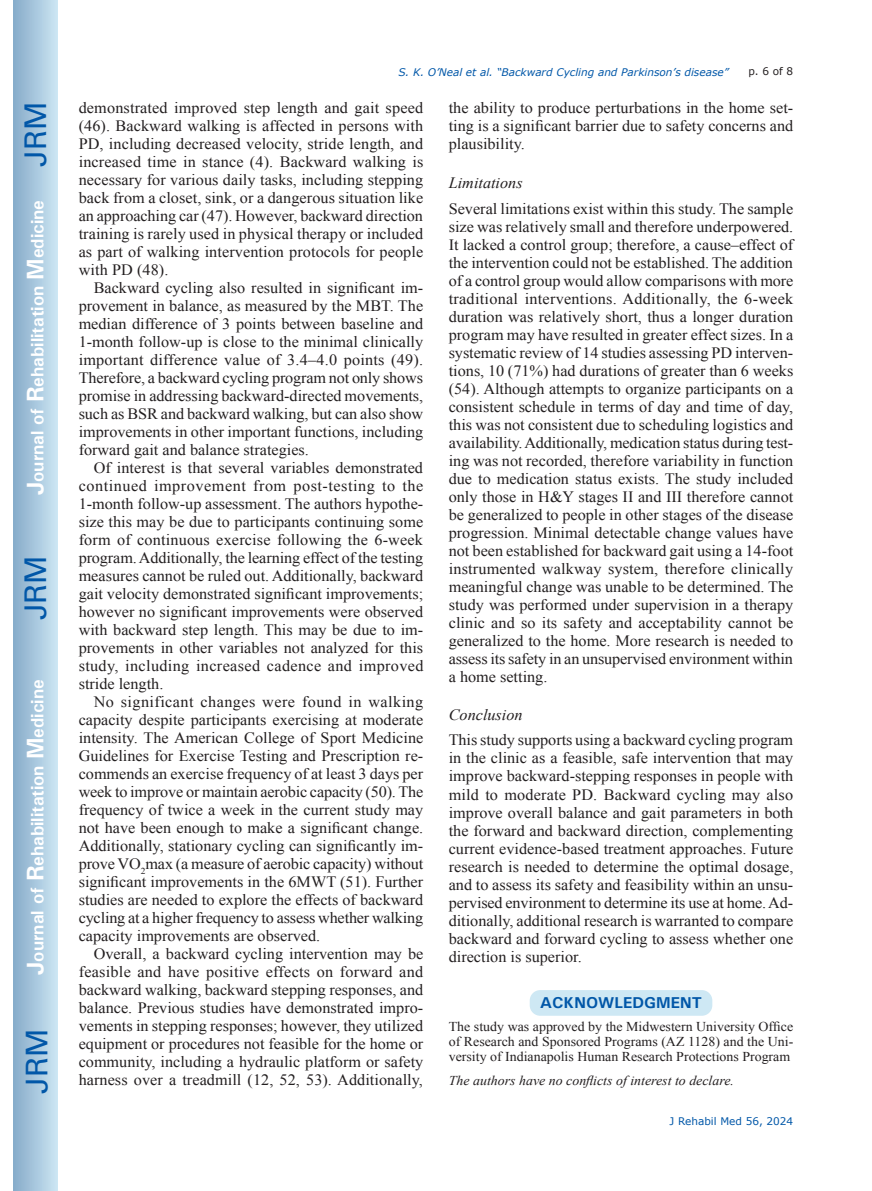
<style>
.page{position:relative;width:872px;height:1191px;background:#fff}
.page>*{position:absolute;margin:0;border:0;box-sizing:border-box;transform-origin:0 0}
.t1{font:30px "Univers";color:#0157a8}
.t2{font:700 18px "Univers";color:#fff}
.t3{font:15.75px/18px "Times New Roman";color:#231f20;text-align:justify}
.t4{font:italic 15.75px "Times New Roman";color:#231f20}
.t5{font:700 15.75px "Univers";color:#0157a8}
.t6{font:13.5px/15.1px "Times New Roman";color:#231f20;text-align:justify}
.t7{font:italic 13.5px "Times New Roman";color:#231f20}
.t8{font:italic 10.5px "Verdana";color:#0157a8}
.t9{font:10.5px "Verdana";color:#0157a8}
.t10{font:10.5px "Verdana";color:#231f20}
.s1{font-size:24px}
</style>
<div class="page">
<div style="left:14px;top:0;width:43px;height:1191px;background:linear-gradient(to right,#88acca,#cbe5f2)"></div>
<div style="left:530px;top:990px;width:182px;height:25px;background:#cee8f4;border-radius:10px"></div>
<h1 class="t1" style="left:18px;top:167px;width:67px;rotate:-90deg">JRM</h1>
<p class="t2" style="left:26px;top:495px;width:297px;rotate:-90deg"><span class="s1">J</span>ournal of <span class="s1">R</span>ehabilitation <span class="s1">M</span>edicine</p>
<h1 class="t1" style="left:18px;top:620px;width:67px;rotate:-90deg">JRM</h1>
<p class="t2" style="left:26px;top:974px;width:297px;rotate:-90deg"><span class="s1">J</span>ournal of <span class="s1">R</span>ehabilitation <span class="s1">M</span>edicine</p>
<h1 class="t1" style="left:19px;top:1093px;width:67px;rotate:-90deg">JRM</h1>
<p class="t8" style="left:398px;top:65px;width:332px">S. K. O’Neal et al. “Backward Cycling and Parkinson’s disease”</p>
<p class="t10" style="left:748px;top:64px;width:46px">p. 6 of 8</p>
<p class="t3" style="left:79px;top:98px;width:346px">demonstrated improved step length and gait speed (46). Backward walking is affected in persons with PD, including decreased velocity, stride length, and increased time in stance (4). Backward walking is necessary for various daily tasks, including stepping back from a closet, sink, or a dangerous situation like an approaching car (47). However, backward direction training is rarely used in physical therapy or included as part of walking intervention protocols for people with PD (48).</p>
<p class="t3" style="left:79px;top:278px;width:346px;text-indent:15px">Backward cycling also resulted in significant im&shy;provement in balance, as measured by the MBT. The median difference of 3 points between baseline and 1-month follow-up is close to the minimal clinically important difference value of 3.4–4.0 points (49).<br>Therefore, a backward cycling program not only shows promise in addressing backward-directed movements, such as BSR and backward walking, but can also show improvements in other important functions, including forward gait and balance strategies.</p>
<p class="t3" style="left:79px;top:458px;width:346px;text-indent:15px">Of interest is that several variables demonstrated continued improvement from post-testing to the 1-month follow-up assessment. The authors hypothe&shy;size this may be due to participants continuing some form of continuous exercise following the 6-week program. Additionally, the learning effect of the testing measures cannot be ruled out. Additionally, backward gait velocity demonstrated significant improvements; however no significant improvements were observed with backward step length. This may be due to im&shy;provements in other variables not analyzed for this study, including increased cadence and improved stride length.</p>
<p class="t3" style="left:79px;top:692px;width:346px;text-indent:15px">No significant changes were found in walking capacity despite participants exercising at moderate intensity. The American College of Sport Medicine Guidelines for Exercise Testing and Prescription re&shy;commends an exercise frequency of at least 3 days per week to improve or maintain aerobic capacity (50). The frequency of twice a week in the current study may not have been enough to make a significant change.<br>Additionally, stationary cycling can significantly im&shy;prove VO<sub>2</sub>max (a measure of aerobic capacity) without significant improvements in the 6MWT (51). Further studies are needed to explore the effects of backward cycling at a higher frequency to assess whether walking capacity improvements are observed.</p>
<p class="t3" style="left:79px;top:944px;width:346px;text-indent:15px">Overall, a backward cycling intervention may be feasible and have positive effects on forward and backward walking, backward stepping responses, and balance. Previous studies have demonstrated impro&shy;vements in stepping responses; however, they utilized equipment or procedures not feasible for the home or community, including a hydraulic platform or safety harness over a treadmill (12, 52, 53). Additionally,</p>
<p class="t3" style="left:449px;top:98px;width:346px">the ability to produce perturbations in the home set&shy;ting is a significant barrier due to safety concerns and plausibility.</p>
<p class="t4" style="left:449px;top:172px;width:75px">Limitations</p>
<p class="t3" style="left:449px;top:199px;width:346px">Several limitations exist within this study. The sample size was relatively small and therefore underpowered.<br>It lacked a control group; therefore, a cause–effect of the intervention could not be established. The addition of a control group would allow comparisons with more traditional interventions. Additionally, the 6-week duration was relatively short, thus a longer duration program may have resulted in greater effect sizes. In a systematic review of 14 studies assessing PD interven&shy;tions, 10 (71%) had durations of greater than 6 weeks (54). Although attempts to organize participants on a consistent schedule in terms of day and time of day, this was not consistent due to scheduling logistics and availability. Additionally, medication status during test&shy;ing was not recorded, therefore variability in function due to medication status exists. The study included only those in H&amp;Y stages II and III therefore cannot be generalized to people in other stages of the disease progression. Minimal detectable change values have not been established for backward gait using a 14-foot instrumented walkway system, therefore clinically meaningful change was unable to be determined. The study was performed under supervision in a therapy clinic and so its safety and acceptability cannot be generalized to the home. More research is needed to assess its safety in an unsupervised environment within a home setting.</p>
<p class="t4" style="left:449px;top:703px;width:75px">Conclusion</p>
<p class="t3" style="left:449px;top:730px;width:346px">This study supports using a backward cycling program in the clinic as a feasible, safe intervention that may improve backward-stepping responses in people with mild to moderate PD. Backward cycling may also improve overall balance and gait parameters in both the forward and backward direction, complementing current evidence-based treatment approaches. Future research is needed to determine the optimal dosage, and to assess its safety and feasibility within an unsu&shy;pervised environment to determine its use at home. Ad&shy;ditionally, additional research is warranted to compare backward and forward cycling to assess whether one direction is superior.</p>
<p class="t5" style="left:540px;top:993px;width:163px">ACKNOWLEDGMENT</p>
<p class="t6" style="left:449px;top:1018px;width:346px">The study was approved by the Midwestern University Office of Research and Sponsored Programs (AZ 1128) and the Uni&shy;versity of Indianapolis Human Research Protections Program</p>
<p class="t7" style="left:449px;top:1071px;width:287px">The authors have no conflicts of interest to declare.</p>
<p class="t9" style="left:669px;top:1114px;width:125px">J Rehabil Med 56, 2024</p>
</div>
